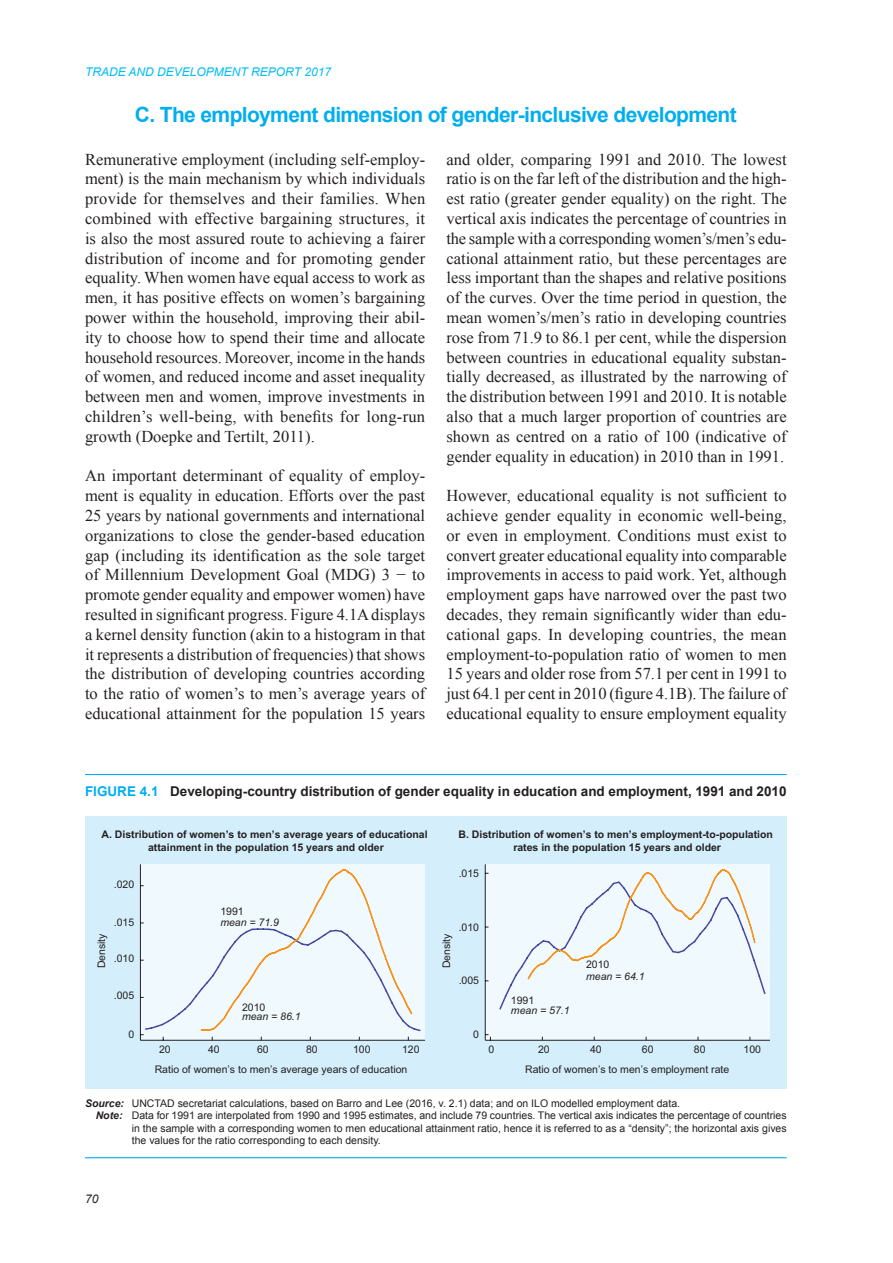
<style>
.page{position:relative;width:893px;height:1263px;background:#fff}
.page>*{position:absolute;margin:0;border:0;box-sizing:border-box;transform-origin:0 0}
.Section-title{font:700 21px "Arial";letter-spacing:-.03em;color:#00aeef}
.body_text{font:16.5px/19.8px "Times New Roman";color:#231f20;text-align:justify}
.chart_title{font:700 13.5px "Arial";color:#231f20}
.t1{font:italic 12px "Arial";color:#01bdf2}
.t2{font:italic 12px "Arial";color:#231f20}
.chart_note{font:10.5px/12.6px "Arial";color:#231f20;text-align:justify}
.t3{font:700 10.5px/12.6px "Arial";color:#231f20;text-align:center}
.chart_source{font:10.5px "Arial";color:#231f20}
.t4{font:italic 10.5px "Arial";color:#231f20}
.s1{color:#00aeef}
.s2{font-weight:700;font-style:italic}
</style>
<div class="page">
<hr style="left:85px;top:774px;width:702px;height:1px;background:#00aeef">
<hr style="left:85px;top:1157px;width:702px;height:1px;background:#00aeef">
<div style="left:85px;top:816px;width:702px;height:273px;background:#d4effb"></div>
<div style="left:140px;top:864px;width:285px;height:176px;background:#f0f9fd"></div>
<hr style="left:140px;top:864px;width:1px;height:176px;background:#231f20">
<hr style="left:140px;top:1040px;width:285px;height:1px;background:#231f20">
<svg style="left:140px;top:868px;width:282px;height:172px"></svg>
<div style="left:485px;top:864px;width:285px;height:176px;background:#f0f9fd"></div>
<svg style="left:499px;top:869px;width:267px;height:141px"></svg>
<hr style="left:485px;top:864px;width:1px;height:176px;background:#231f20">
<hr style="left:485px;top:1040px;width:285px;height:1px;background:#231f20">
<svg style="left:485px;top:1034px;width:6px;height:6px"></svg>
<p class="t1" style="left:85px;top:64px;width:248px">TRADE AND DEVELOPMENT REPORT 2017</p>
<p class="Section-title" style="left:135px;top:100px;width:603px">C. The employment dimension of gender-inclusive development</p>
<p class="body_text" style="left:85px;top:149px;width:342px">Remunerative employment (including self-employ&shy;ment) is the main mechanism by which individuals provide for themselves and their families. When combined with effective bargaining structures, it is also the most assured route to achieving a fairer distribution of income and for promoting gender equality. When women have equal access to work as men, it has positive effects on women’s bargaining power within the household, improving their abil&shy;ity to choose how to spend their time and allocate household resources. Moreover, income in the hands of women, and reduced income and asset inequality between men and women, improve investments in children’s well-being, with benefits for long-run growth (Doepke and Tertilt, 2011).</p>
<p class="body_text" style="left:85px;top:466px;width:342px">An important determinant of equality of employ&shy;ment is equality in education. Efforts over the past 25 years by national governments and international organizations to close the gender-based education gap (including its identification as the sole target of Millennium Development Goal (MDG) 3 − to promote gender equality and empower women) have resulted in significant progress. Figure 4.1Adisplays a kernel density function (akin to a histogram in that it represents a distribution of frequencies) that shows the distribution of developing countries according to the ratio of women’s to men’s average years of educational attainment for the population 15 years</p>
<p class="body_text" style="left:446px;top:149px;width:342px">and older, comparing 1991 and 2010. The lowest ratio is on the far left of the distribution and the high&shy;est ratio (greater gender equality) on the right. The vertical axis indicates the percentage of countries in the sample with a corresponding women’s/men’s edu&shy;cational attainment ratio, but these percentages are less important than the shapes and relative positions of the curves. Over the time period in question, the mean women’s/men’s ratio in developing countries rose from 71.9 to 86.1 per cent, while the dispersion between countries in educational equality substan&shy;tially decreased, as illustrated by the narrowing of the distribution between 1991 and 2010. It is notable also that a much larger proportion of countries are shown as centred on a ratio of 100 (indicative of gender equality in education) in 2010 than in 1991.</p>
<p class="body_text" style="left:446px;top:485px;width:342px">However, educational equality is not sufficient to achieve gender equality in economic well-being, or even in employment. Conditions must exist to convert greater educational equality into comparable improvements in access to paid work. Yet, although employment gaps have narrowed over the past two decades, they remain significantly wider than edu&shy;cational gaps. In developing countries, the mean employment-to-population ratio of women to men 15 years and older rose from 57.1 per cent in 1991 to just 64.1 per cent in 2010 (figure 4.1B). The failure of educational equality to ensure employment equality</p>
<p class="chart_title" style="left:85px;top:783px;width:703px"><span class="s1">FIGURE 4.1</span> Developing-country distribution of gender equality in education and employment, 1991 and 2010</p>
<p class="t3" style="left:101px;top:828px;width:328px">A. Distribution of women’s to men’s average years of educational attainment in the population 15 years and older</p>
<p class="t3" style="left:458px;top:828px;width:316px">B. Distribution of women’s to men’s employment-to-population rates in the population 15 years and older</p>
<p class="chart_note" style="left:459px;top:867px;width:22px">.015</p>
<p class="chart_note" style="left:114px;top:878px;width:22px">.020</p>
<p class="chart_note" style="left:114px;top:916px;width:22px">.015</p>
<p class="chart_note" style="left:114px;top:952px;width:22px">.010</p>
<p class="chart_note" style="left:95px;top:968px;width:37px;rotate:-90deg">Density</p>
<p class="chart_note" style="left:220px;top:905px;width:25px">1991</p>
<p class="t4" style="left:220px;top:915px;width:60px">mean = 71.9</p>
<p class="chart_note" style="left:459px;top:921px;width:22px">.010</p>
<p class="chart_note" style="left:440px;top:968px;width:37px;rotate:-90deg">Density</p>
<p class="chart_note" style="left:586px;top:958px;width:25px">2010</p>
<p class="chart_note" style="left:459px;top:974px;width:22px">.005</p>
<p class="t4" style="left:586px;top:969px;width:60px">mean = 64.1</p>
<p class="chart_note" style="left:114px;top:989px;width:22px">.005</p>
<p class="chart_note" style="left:242px;top:1001px;width:25px">2010</p>
<p class="t4" style="left:242px;top:1010px;width:60px">mean = 86.1</p>
<p class="chart_note" style="left:511px;top:994px;width:25px">1991</p>
<p class="t4" style="left:511px;top:1003px;width:60px">mean = 57.1</p>
<p class="chart_note" style="left:128px;top:1028px;width:7px">0</p>
<p class="chart_note" style="left:473px;top:1028px;width:7px">0</p>
<p class="chart_note" style="left:159px;top:1043px;width:13px">20</p>
<p class="chart_note" style="left:208px;top:1043px;width:13px">40</p>
<p class="chart_note" style="left:257px;top:1043px;width:13px">60</p>
<p class="chart_note" style="left:306px;top:1043px;width:13px">80</p>
<p class="chart_note" style="left:353px;top:1043px;width:19px">100</p>
<p class="chart_note" style="left:402px;top:1043px;width:19px">120</p>
<p class="chart_note" style="left:488px;top:1043px;width:7px">0</p>
<p class="chart_note" style="left:538px;top:1043px;width:13px">20</p>
<p class="chart_note" style="left:590px;top:1043px;width:13px">40</p>
<p class="chart_note" style="left:642px;top:1043px;width:13px">60</p>
<p class="chart_note" style="left:694px;top:1043px;width:13px">80</p>
<p class="chart_note" style="left:744px;top:1043px;width:19px">100</p>
<p class="chart_note" style="left:155px;top:1063px;width:254px">Ratio of women’s to men’s average years of education</p>
<p class="chart_note" style="left:525px;top:1063px;width:206px">Ratio of women’s to men’s employment rate</p>
<p class="chart_source" style="left:85px;top:1096px;width:596px"><span class="s2">Source:</span> UNCTAD secretariat calculations, based on Barro and Lee (2016, v. 2.1) data; and on ILO modelled employment data.</p>
<p class="chart_note" style="left:132px;top:1109px;width:656px;text-indent:-36px"><span class="s2">Note:</span> Data for 1991 are interpolated from 1990 and 1995 estimates, and include 79 countries. The vertical axis indicates the percentage of countries in the sample with a corresponding women to men educational attainment ratio, hence it is referred to as a “density”; the horizontal axis gives the values for the ratio corresponding to each density.</p>
<p class="t2" style="left:85px;top:1191px;width:15px">70</p>
</div>
